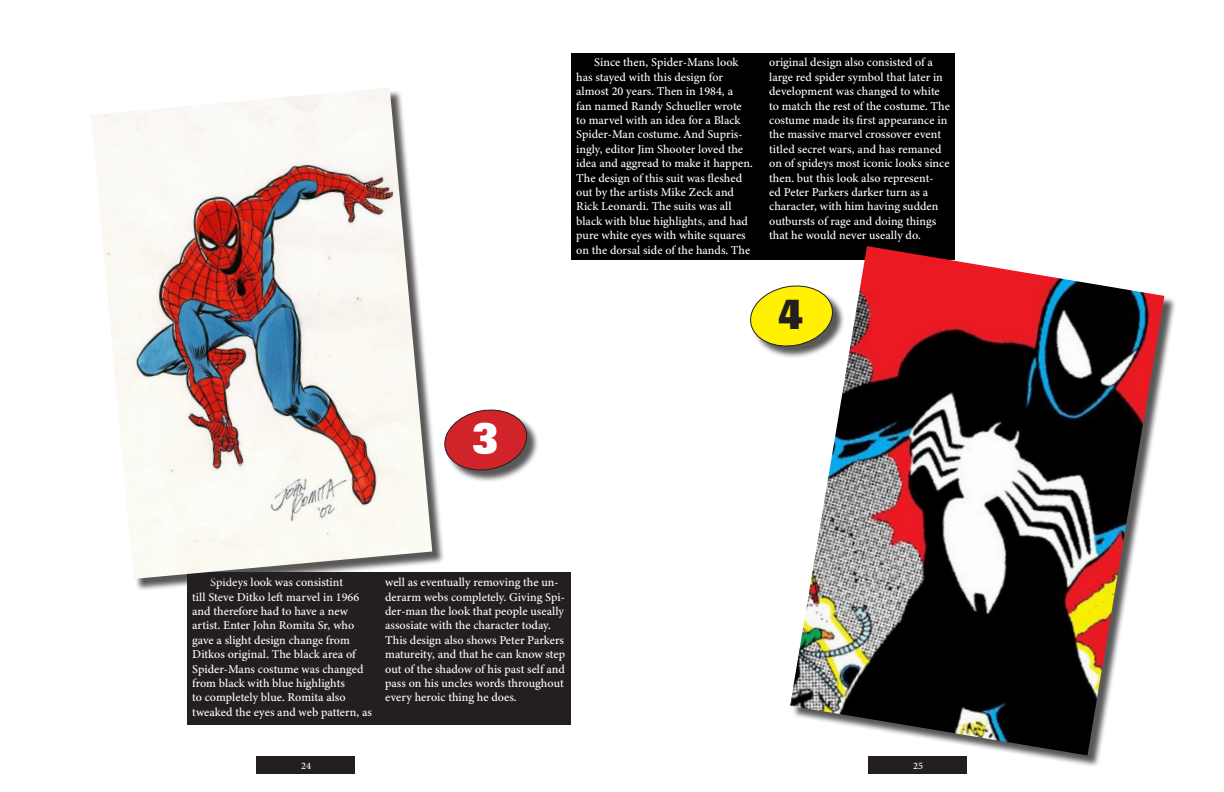
<style>
.page{position:relative;width:1224px;height:792px;background:#fff}
.page>*{position:absolute;margin:0;border:0;box-sizing:border-box;transform-origin:0 0}
.Image_Caption{font:36px "OFFICALTYRANT";color:#fff}
.Image_Caption-2{font:36px "OFFICALTYRANT";color:#231f20}
.t1{font:12px/14.4px "Minion Variable Concept";color:#fff}
.Open{font:10px "Minion Variable Concept";color:#fff}
</style>
<div class="page">
<div style="left:187px;top:573px;width:384px;height:152px;background:#231f20"></div>
<div style="left:571px;top:53px;width:384px;height:207px;background:#000"></div>
<div style="left:792px;top:248px;width:384px;height:519px;background:#231f20;opacity:.75"></div>
<img style="left:790px;top:246px;width:374px;height:509px">
<div style="left:93px;top:89px;width:351px;height:502px;background:#231f20;opacity:.75"></div>
<img style="left:91px;top:88px;width:341px;height:491px">
<div style="left:446px;top:411px;width:93px;height:72px;background:#231f20;opacity:.75"></div>
<svg style="left:442px;top:407px;width:87px;height:66px"></svg>
<div style="left:752px;top:287px;width:93px;height:72px;background:#231f20;opacity:.75"></div>
<svg style="left:750px;top:283px;width:85px;height:66px"></svg>
<div style="left:869px;top:756px;width:98px;height:18px;background:#231f20"></div>
<div style="left:257px;top:756px;width:98px;height:18px;background:#231f20"></div>
<p class="t1" style="left:576px;top:55px;width:178px;text-indent:18px">Since then, Spider-Mans look has stayed with this design for almost 20 years. Then in 1984, a<br>fan named Randy Schueller wrote to marvel with an idea for a Black<br>Spider-Man costume. And Supris&shy;ingly, editor Jim Shooter loved the idea and aggread to make it happen.<br>The design of this suit was fleshed out by the artists Mike Zeck and<br>Rick Leonardi. The suits was all black with blue highlights, and had pure white eyes with white squares on the dorsal side of the hands. The</p>
<p class="t1" style="left:769px;top:55px;width:182px">original design also consisted of a large red spider symbol that later in development was changed to white to match the rest of the costume. The costume made its first appearance in the massive marvel crossover event titled secret wars, and has remaned on of spideys most iconic looks since then. but this look also represent-<br>ed Peter Parkers darker turn as a character, with him having sudden outbursts of rage and doing things that he would never useally do.</p>
<p class="Image_Caption" style="left:473px;top:414px;width:26px">3</p>
<p class="t1" style="left:192px;top:575px;width:181px;text-indent:18px">Spideys look was consistint<br>till Steve Ditko left marvel in 1966 and therefore had to have a new artist. Enter John Romita Sr, who gave a slight design change from<br>Ditkos original. The black area of<br>Spider-Mans costume was changed from black with blue highlights<br>to completely blue. Romita also tweaked the eyes and web pattern, as</p>
<p class="t1" style="left:385px;top:575px;width:182px">well as eventually removing the un&shy;derarm webs completely. Giving Spi&shy;der-man the look that people useally assosiate with the character today.<br>This design also shows Peter Parkers matureity, and that he can know step out of the shadow of his past self and pass on his uncles words throughout every heroic thing he does.</p>
<p class="Image_Caption-2" style="left:779px;top:290px;width:26px">4</p>
<p class="Open" style="left:301px;top:758px;width:11px">24</p>
<p class="Open" style="left:913px;top:758px;width:11px">25</p>
</div>
